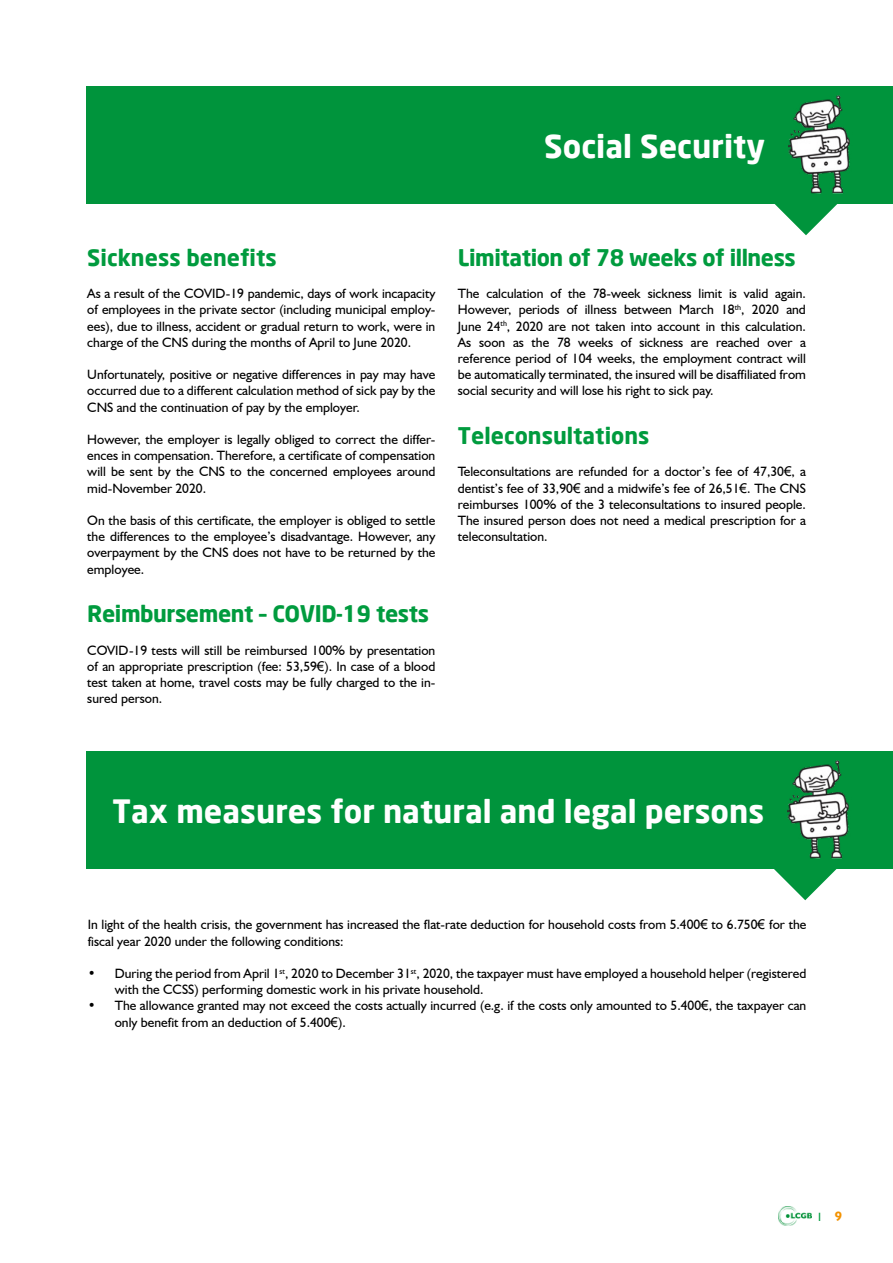
<style>
.page{position:relative;width:893px;height:1263px;background:#fff}
.page>*{position:absolute;margin:0;border:0;box-sizing:border-box;transform-origin:0 0}
.t1{font:700 31.5px "Neo Sans";color:#fff}
.t2{font:700 22.5px "Neo Sans";letter-spacing:-.02em;color:#009b3e}
.t3{font:700 22.5px "Neo Sans";color:#009b3e}
.t4{font:13.5px/16.2px "Humanist 521 BT";color:#000;text-align:justify}
.t5{font:12px "Humanist 521 BT";color:#009b3e}
.s1{font-family:"Arial"}
.s2{font-weight:700;font-size:13.5px;color:#f39200}
</style>
<div class="page">
<img style="left:779px;top:1206px;width:32px;height:19px">
<div style="left:87px;top:87px;width:806px;height:117px;background:#00943c"></div>
<svg style="left:774px;top:193px;width:64px;height:42px"></svg>
<img style="left:789px;top:96px;width:61px;height:97px">
<div style="left:86px;top:752px;width:807px;height:117px;background:#00943c"></div>
<svg style="left:774px;top:858px;width:63px;height:42px"></svg>
<img style="left:788px;top:761px;width:61px;height:97px">
<h1 class="t1" style="left:544px;top:126px;width:222px">Social Security</h1>
<h2 class="t3" style="left:87px;top:243px;width:191px">Sickness benefits</h2>
<p class="t4" style="left:87px;top:285px;width:350px">As a result of the COVID-19 pandemic, days of work incapacity of employees in the private sector (including municipal employ&shy;ees), due to illness, accident or gradual return to work, were in charge of the CNS during the months of April to June 2020.</p>
<p class="t4" style="left:87px;top:366px;width:350px">Unfortunately, positive or negative differences in pay may have occurred due to a different calculation method of sick pay by the CNS and the continuation of pay by the employer.</p>
<p class="t4" style="left:87px;top:431px;width:350px">However, the employer is legally obliged to correct the differ&shy;ences in compensation. Therefore, a certificate of compensation will be sent by the CNS to the concerned employees around mid-November 2020.</p>
<p class="t4" style="left:87px;top:512px;width:350px">On the basis of this certificate, the employer is obliged to settle the differences to the employee’s disadvantage. However, any overpayment by the CNS does not have to be returned by the employee.</p>
<h2 class="t2" style="left:87px;top:599px;width:343px">Reimbursement – COVID-19 tests</h2>
<p class="t4" style="left:87px;top:642px;width:350px">COVID-19 tests will still be reimbursed 100% by presentation of an appropriate prescription (fee: 53,59<span class="s1">€</span>). In case of a blood test taken at home, travel costs may be fully charged to the in&shy;sured person.</p>
<h2 class="t2" style="left:458px;top:243px;width:340px">Limitation of 78 weeks of illness</h2>
<p class="t4" style="left:458px;top:285px;width:350px">The calculation of the 78-week sickness limit is valid again.<br>However, periods of illness between March 18<sup>th</sup>, 2020 and June 24<sup>th</sup>, 2020 are not taken into account in this calculation.<br>As soon as the 78 weeks of sickness are reached over a reference period of 104 weeks, the employment contract will be automatically terminated, the insured will be disaffiliated from social security and will lose his right to sick pay.</p>
<h2 class="t3" style="left:458px;top:421px;width:193px">Teleconsultations</h2>
<p class="t4" style="left:458px;top:463px;width:350px">Teleconsultations are refunded for a doctor’s fee of 47,30<span class="s1">€</span>, a dentist’s fee of 33,90<span class="s1">€</span> and a midwife’s fee of 26,51<span class="s1">€</span>. The CNS reimburses 100% of the 3 teleconsultations to insured people.<br>The insured person does not need a medical prescription for a teleconsultation.</p>
<h1 class="t1" style="left:113px;top:791px;width:653px">Tax measures for natural and legal persons</h1>
<p class="t4" style="left:88px;top:916px;width:720px">In light of the health crisis, the government has increased the flat-rate deduction for household costs from 5.400<span class="s1">€</span> to 6.750<span class="s1">€</span> for the fiscal year 2020 under the following conditions:</p>
<p class="t4" style="left:115px;top:965px;width:693px;text-indent:-27px">• During the period from April 1<sup>st</sup>, 2020 to December 31<sup>st</sup>, 2020, the taxpayer must have employed a household helper (registered with the CCSS) performing domestic work in his private household.</p>
<p class="t4" style="left:115px;top:997px;width:693px;text-indent:-27px">• The allowance granted may not exceed the costs actually incurred (e.g. if the costs only amounted to 5.400<span class="s1">€</span>, the taxpayer can only benefit from an deduction of 5.400<span class="s1">€</span>).</p>
<p class="t5" style="left:818px;top:1209px;width:26px">I <span class="s2">9</span></p>
</div>
